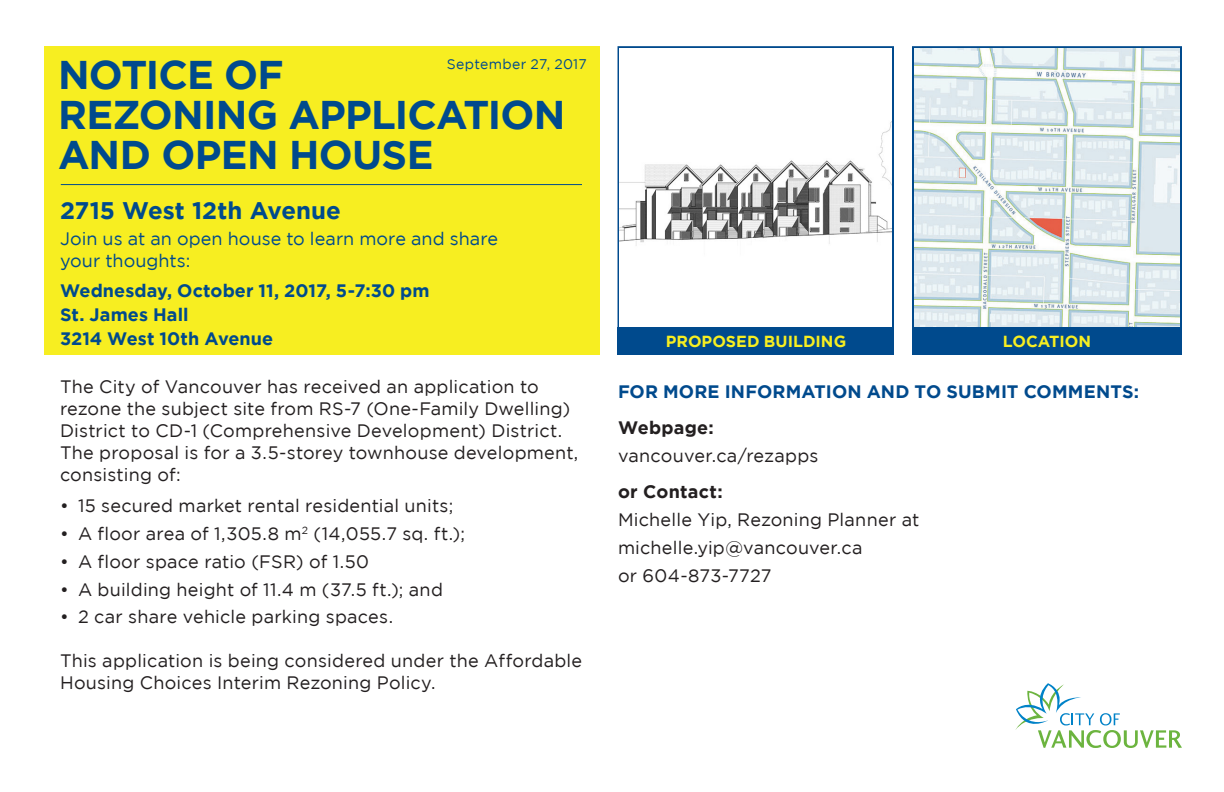
<style>
.page{position:relative;width:1224px;height:792px;background:#fff}
.page>*{position:absolute;margin:0;border:0;box-sizing:border-box;transform-origin:0 0}
.t1{font:700 40px/40px "Gotham";letter-spacing:-.02em;color:#004a8d}
.main_address{font:700 24px "Gotham";color:#004a8d}
.intro_body{font:18px/22px "Gotham";letter-spacing:.01em;color:#231f20}
.date_and_location{font:700 18px "Gotham";letter-spacing:.005em;color:#004a8d}
.under_address{font:18px/22px "Gotham";letter-spacing:.005em;color:#004a8d}
.intro_body-2{font:700 18px "Gotham";letter-spacing:.01em;color:#004a8d}
.intro_body_bold{font:700 18px "Gotham";letter-spacing:.015em;color:#231f20}
.yellow_text_in_blue{font:700 16px "Gotham";color:#f7ee21}
.date__small_at_top{font:14px "Gotham";letter-spacing:.025em;color:#004a8d}
</style>
<div class="page">
<div style="left:44px;top:46px;width:556px;height:309px;background:#f7ee21"></div>
<svg style="left:1015px;top:683px;width:167px;height:65px"></svg>
<div style="left:912px;top:46px;width:270px;height:306px;border:2px solid #004a8d"></div>
<hr style="left:61px;top:184px;width:521px;height:1px;background:#004a8d">
<img style="left:620px;top:121px;width:272px;height:207px">
<div style="left:618px;top:328px;width:276px;height:27px;background:#004a8d"></div>
<img style="left:914px;top:48px;width:266px;height:280px">
<div style="left:912px;top:328px;width:270px;height:27px;background:#004a8d"></div>
<p class="date__small_at_top" style="left:447px;top:56px;width:141px">September 27, 2017</p>
<h1 class="t1" style="left:58px;top:54px;width:509px">NOTICE OF<br>REZONING APPLICATION<br>AND OPEN HOUSE</h1>
<p class="main_address" style="left:60px;top:197px;width:283px">2715 West 12th Avenue</p>
<p class="under_address" style="left:60px;top:227px;width:440px">Join us at an open house to learn more and share your thoughts:</p>
<p class="date_and_location" style="left:60px;top:280px;width:371px">Wednesday, October 11, 2017, 5-7:30 pm</p>
<p class="date_and_location" style="left:60px;top:304px;width:130px">St. James Hall</p>
<p class="date_and_location" style="left:60px;top:328px;width:215px">3214 West 10th Avenue</p>
<p class="yellow_text_in_blue" style="left:666px;top:332px;width:182px">PROPOSED BUILDING</p>
<p class="yellow_text_in_blue" style="left:1003px;top:332px;width:90px">LOCATION</p>
<p class="intro_body" style="left:60px;top:376px;width:520px">The City of Vancouver has received an application to rezone the subject site from RS-7 (One-Family Dwelling)<br>District to CD-1 (Comprehensive Development) District.<br>The proposal is for a 3.5-storey townhouse development, consisting of:</p>
<p class="intro_body" style="left:60px;top:495px;width:395px">• 15 secured market rental residential units;</p>
<p class="intro_body" style="left:60px;top:522px;width:407px">• A floor area of 1,305.8 m<sup>2</sup> (14,055.7 sq. ft.);</p>
<p class="intro_body" style="left:60px;top:550px;width:311px">• A floor space ratio (FSR) of 1.50</p>
<p class="intro_body" style="left:60px;top:578px;width:384px">• A building height of 11.4 m (37.5 ft.); and</p>
<p class="intro_body" style="left:60px;top:606px;width:335px">• 2 car share vehicle parking spaces.</p>
<p class="intro_body" style="left:60px;top:649px;width:524px">This application is being considered under the Affordable<br>Housing Choices Interim Rezoning Policy.</p>
<p class="intro_body-2" style="left:618px;top:381px;width:523px">FOR MORE INFORMATION AND TO SUBMIT COMMENTS:</p>
<p class="intro_body_bold" style="left:618px;top:417px;width:97px">Webpage:</p>
<p class="intro_body" style="left:618px;top:444px;width:202px">vancouver.ca/rezapps</p>
<p class="intro_body_bold" style="left:618px;top:481px;width:106px">or Contact:</p>
<p class="intro_body" style="left:618px;top:508px;width:303px">Michelle Yip, Rezoning Planner at</p>
<p class="intro_body" style="left:618px;top:536px;width:246px">michelle.yip@vancouver.ca</p>
<p class="intro_body" style="left:618px;top:564px;width:155px">or 604-873-7727</p>
</div>
